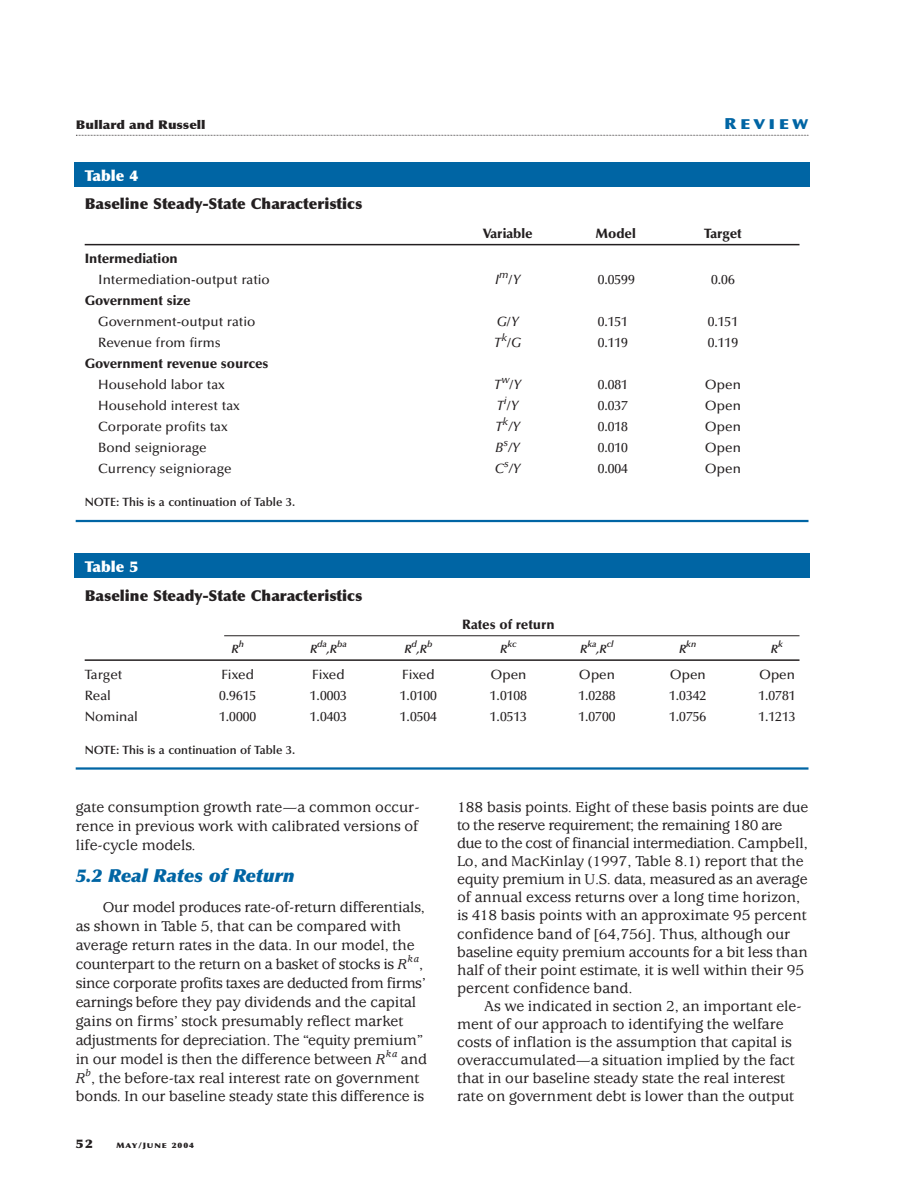
<style>
.page{position:relative;width:918px;height:1188px;background:#fff}
.page>*{position:absolute;margin:0;border:0;box-sizing:border-box;transform-origin:0 0}
.t1{font:italic 900 18px "Optima";color:#0065a4}
.t2{font:500 15.75px/18.1px "Usherwood";color:#231f20}
.t3{font:900 15px "Optima";color:#231f20}
.t4{font:900 15px "Optima";color:#fff}
.t5{font:800 14.85px "Ocean Sans";letter-spacing:.16em;color:#0065a4;scale:1.39 1}
.t6{font:500 13.5px "Optima";color:#231f20}
.t7{font:900 13.5px "Optima";color:#231f20}
.t8{font:italic 500 13.5px "Optima";color:#231f20}
.t9{font:600 12px "Optima";color:#231f20}
.t10{font:900 12px "Optima";color:#231f20;scale:1.1 1}
.t11{font:italic 600 12px "Optima";color:#231f20}
.t12{font:italic 500 10.5px "Optima";color:#231f20}
.t13{font:italic 600 9px "Optima";color:#231f20}
.t14{font:900 7.5px "Optima";color:#231f20;scale:1.1 1}
.s1{font-size:16.5px}
.s2{font-style:italic}
.s3{font-style:normal}
.s4{font-size:6.75px}
</style>
<div class="page">
<svg style="left:76px;top:135px;width:733px;height:1px"></svg>
<hr style="left:85px;top:244px;width:715px;height:1px;background:#231f20">
<hr style="left:76px;top:520px;width:732px;height:2px;background:#0065a4">
<div style="left:74px;top:162px;width:736px;height:24px;background:#0065a4"></div>
<hr style="left:224px;top:635px;width:576px;height:1px;background:#231f20">
<hr style="left:85px;top:659px;width:715px;height:2px;background:#231f20">
<hr style="left:76px;top:767px;width:732px;height:3px;background:#0065a4">
<div style="left:74px;top:554px;width:736px;height:24px;background:#0065a4"></div>
<p class="t10" style="left:76px;top:120px;width:119px">Bullard and Russell</p>
<p class="t5" style="left:724px;top:118px;width:62px"><span class="s1">R</span>EVIEW</p>
<p class="t4" style="left:85px;top:169px;width:55px">Table 4</p>
<p class="t3" style="left:85px;top:198px;width:279px">Baseline Steady-State Characteristics</p>
<p class="t7" style="left:483px;top:228px;width:52px">Variable</p>
<p class="t7" style="left:596px;top:228px;width:42px">Model</p>
<p class="t7" style="left:704px;top:228px;width:39px">Target</p>
<p class="t7" style="left:85px;top:253px;width:95px">Intermediation</p>
<p class="t6" style="left:98px;top:275px;width:173px">Intermediation-output ratio</p>
<p class="t8" style="left:495px;top:275px;width:6px">I</p>
<p class="t12" style="left:499px;top:270px;width:11px">m</p>
<p class="t6" style="left:509px;top:275px;width:13px">/<span class="s2">Y</span></p>
<p class="t6" style="left:598px;top:275px;width:39px">0.0599</p>
<p class="t6" style="left:711px;top:275px;width:25px">0.06</p>
<p class="t7" style="left:85px;top:295px;width:107px">Government size</p>
<p class="t6" style="left:98px;top:317px;width:159px">Government-output ratio</p>
<p class="t8" style="left:496px;top:317px;width:24px">G<span class="s3">/</span>Y</p>
<p class="t6" style="left:598px;top:317px;width:32px">0.151</p>
<p class="t6" style="left:708px;top:317px;width:32px">0.151</p>
<p class="t6" style="left:98px;top:338px;width:124px">Revenue from firms</p>
<p class="t8" style="left:494px;top:338px;width:29px">T <span class="s3">/</span>G</p>
<p class="t12" style="left:501px;top:333px;width:7px">k</p>
<p class="t6" style="left:598px;top:338px;width:32px">0.119</p>
<p class="t6" style="left:708px;top:338px;width:32px">0.119</p>
<p class="t7" style="left:85px;top:358px;width:185px">Government revenue sources</p>
<p class="t6" style="left:98px;top:380px;width:128px">Household labor tax</p>
<p class="t8" style="left:494px;top:380px;width:9px">T</p>
<p class="t12" style="left:501px;top:375px;width:10px">w</p>
<p class="t6" style="left:510px;top:380px;width:13px">/<span class="s2">Y</span></p>
<p class="t6" style="left:598px;top:380px;width:32px">0.081</p>
<p class="t6" style="left:705px;top:380px;width:38px">Open</p>
<p class="t6" style="left:98px;top:401px;width:143px">Household interest tax</p>
<p class="t8" style="left:496px;top:401px;width:24px">T<span class="s3">/</span>Y</p>
<p class="t12" style="left:504px;top:396px;width:4px">i</p>
<p class="t6" style="left:598px;top:401px;width:32px">0.037</p>
<p class="t6" style="left:705px;top:401px;width:38px">Open</p>
<p class="t12" style="left:503px;top:417px;width:7px">k</p>
<p class="t6" style="left:98px;top:422px;width:131px">Corporate profits tax</p>
<p class="t8" style="left:495px;top:422px;width:27px">T /Y</p>
<p class="t6" style="left:598px;top:422px;width:32px">0.018</p>
<p class="t6" style="left:705px;top:422px;width:38px">Open</p>
<p class="t12" style="left:503px;top:438px;width:6px">s</p>
<p class="t6" style="left:598px;top:443px;width:32px">0.010</p>
<p class="t6" style="left:705px;top:443px;width:38px">Open</p>
<p class="t6" style="left:98px;top:443px;width:110px">Bond seigniorage</p>
<p class="t8" style="left:495px;top:443px;width:26px">B /Y</p>
<p class="t12" style="left:504px;top:459px;width:6px">s</p>
<p class="t6" style="left:598px;top:464px;width:32px">0.004</p>
<p class="t6" style="left:705px;top:464px;width:38px">Open</p>
<p class="t6" style="left:98px;top:464px;width:135px">Currency seigniorage</p>
<p class="t8" style="left:494px;top:464px;width:28px">C /Y</p>
<p class="t9" style="left:85px;top:497px;width:212px">NOTE: This is a continuation of Table 3.</p>
<p class="t4" style="left:85px;top:561px;width:55px">Table 5</p>
<p class="t3" style="left:85px;top:589px;width:279px">Baseline Steady-State Characteristics</p>
<p class="t7" style="left:462px;top:619px;width:94px">Rates of return</p>
<p class="t13" style="left:239px;top:641px;width:7px">h</p>
<p class="t11" style="left:232px;top:644px;width:9px">R</p>
<p class="t13" style="left:317px;top:641px;width:11px">da</p>
<p class="t11" style="left:327px;top:644px;width:12px">,R</p>
<p class="t13" style="left:337px;top:641px;width:11px">ba</p>
<p class="t11" style="left:310px;top:644px;width:9px">R</p>
<p class="t13" style="left:412px;top:641px;width:7px">d</p>
<p class="t13" style="left:427px;top:641px;width:7px">b</p>
<p class="t11" style="left:404px;top:644px;width:24px">R ,R</p>
<p class="t13" style="left:507px;top:641px;width:11px">kc</p>
<p class="t11" style="left:500px;top:644px;width:9px">R</p>
<p class="t13" style="left:587px;top:641px;width:11px">ka</p>
<p class="t11" style="left:597px;top:644px;width:12px">,R</p>
<p class="t13" style="left:607px;top:641px;width:8px">cl</p>
<p class="t11" style="left:580px;top:644px;width:9px">R</p>
<p class="t13" style="left:686px;top:641px;width:11px">kn</p>
<p class="t11" style="left:679px;top:644px;width:9px">R</p>
<p class="t13" style="left:778px;top:641px;width:6px">k</p>
<p class="t11" style="left:771px;top:644px;width:9px">R</p>
<p class="t6" style="left:85px;top:669px;width:39px">Target</p>
<p class="t6" style="left:221px;top:669px;width:34px">Fixed</p>
<p class="t6" style="left:312px;top:669px;width:34px">Fixed</p>
<p class="t6" style="left:402px;top:669px;width:34px">Fixed</p>
<p class="t6" style="left:490px;top:669px;width:38px">Open</p>
<p class="t6" style="left:579px;top:669px;width:38px">Open</p>
<p class="t6" style="left:670px;top:669px;width:38px">Open</p>
<p class="t6" style="left:759px;top:669px;width:38px">Open</p>
<p class="t6" style="left:85px;top:690px;width:28px">Real</p>
<p class="t6" style="left:219px;top:690px;width:39px">0.9615</p>
<p class="t6" style="left:310px;top:690px;width:39px">1.0003</p>
<p class="t6" style="left:400px;top:690px;width:39px">1.0100</p>
<p class="t6" style="left:490px;top:690px;width:39px">1.0108</p>
<p class="t6" style="left:578px;top:690px;width:39px">1.0288</p>
<p class="t6" style="left:669px;top:690px;width:39px">1.0342</p>
<p class="t6" style="left:758px;top:690px;width:39px">1.0781</p>
<p class="t6" style="left:85px;top:711px;width:55px">Nominal</p>
<p class="t6" style="left:219px;top:711px;width:39px">1.0000</p>
<p class="t6" style="left:310px;top:711px;width:39px">1.0403</p>
<p class="t6" style="left:400px;top:711px;width:39px">1.0504</p>
<p class="t6" style="left:490px;top:711px;width:39px">1.0513</p>
<p class="t6" style="left:578px;top:711px;width:39px">1.0700</p>
<p class="t6" style="left:669px;top:711px;width:39px">1.0756</p>
<p class="t6" style="left:758px;top:711px;width:39px">1.1213</p>
<p class="t9" style="left:85px;top:745px;width:212px">NOTE: This is a continuation of Table 3.</p>
<p class="t2" style="left:76px;top:799px;width:345px;line-height:18.9px;text-align:justify">gate consumption growth rate—a common occur&shy;rence in previous work with calibrated versions of life-cycle models.</p>
<p class="t1" style="left:76px;top:869px;width:221px">5.2 Real Rates of Return</p>
<p class="t2" style="left:76px;top:899px;width:353px;line-height:18.9px;text-indent:27px">Our model produces rate-of-return differentials, as shown in Table 5, that can be compared with average return rates in the data. In our model, the counterpart to the return on a basket of stocks is <span class="s2">R</span><sup>ka</sup>, since corporate profits taxes are deducted from firms’ earnings before they pay dividends and the capital gains on firms’ stock presumably reflect market adjustments for depreciation. The “equity premium” in our model is then the difference between <span class="s2">R</span><sup>ka</sup> and <span class="s2">R</span><sup>b</sup>, the before-tax real interest rate on government bonds. In our baseline steady state this difference is</p>
<p class="t10" style="left:76px;top:1138px;width:17px">52</p>
<p class="t14" style="left:116px;top:1142px;width:72px">M<span class="s4">AY</span>/J<span class="s4">UNE</span> 2004</p>
<p class="t2" style="left:457px;top:799px;width:353px">188 basis points. Eight of these basis points are due to the reserve requirement; the remaining 180 are due to the cost of financial intermediation. Campbell, Lo, and MacKinlay (1997, Table 8.1) report that the equity premium in U.S. data, measured as an average of annual excess returns over a long time horizon, is 418 basis points with an approximate 95 percent confidence band of [64,756]. Thus, although our baseline equity premium accounts for a bit less than half of their point estimate, it is well within their 95 percent confidence band.</p>
<p class="t2" style="left:457px;top:998px;width:346px;text-indent:27px">As we indicated in section 2, an important ele&shy;ment of our approach to identifying the welfare costs of inflation is the assumption that capital is overaccumulated—a situation implied by the fact that in our baseline steady state the real interest rate on government debt is lower than the output</p>
</div>
